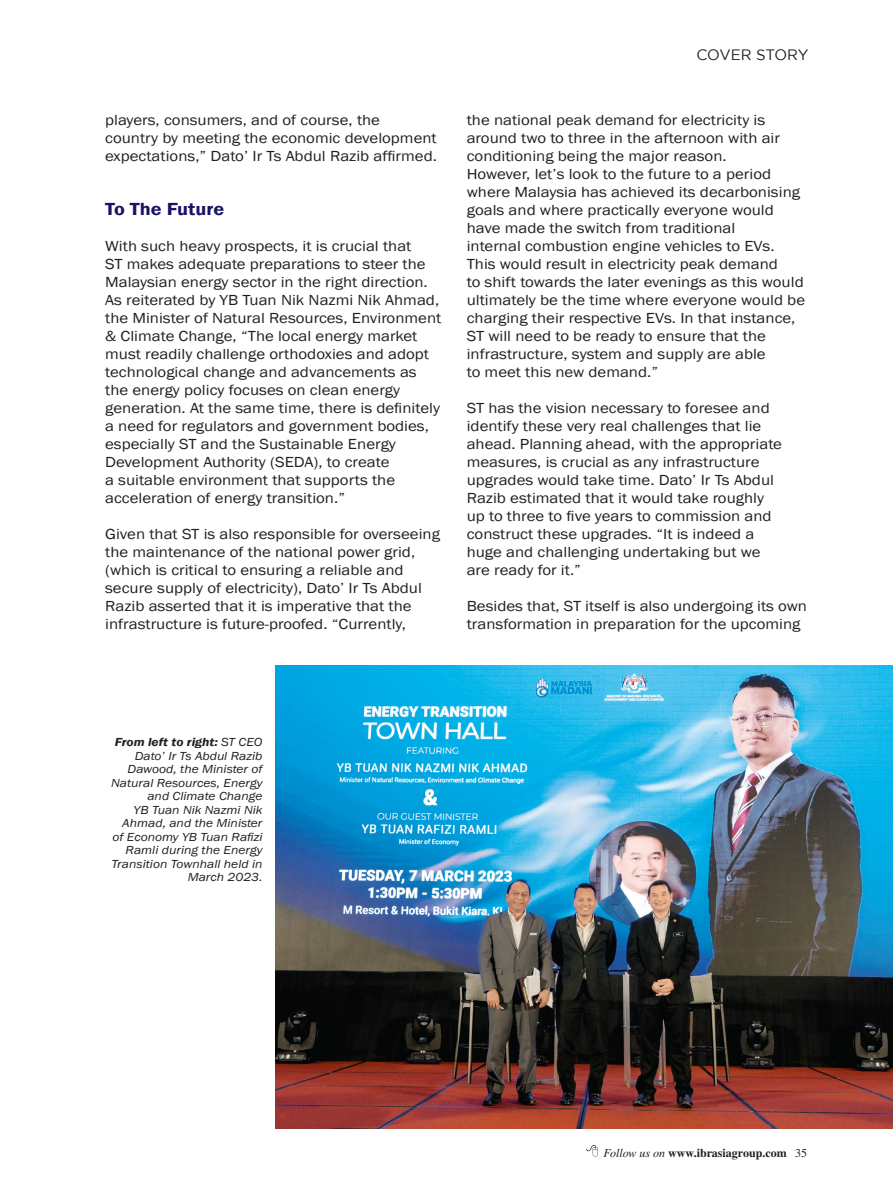
<style>
.page{position:relative;width:893px;height:1192px;background:#fff}
.page>*{position:absolute;margin:0;border:0;box-sizing:border-box;transform-origin:0 0}
.t1{font:600 18px "Franklin Gothic";color:#191364;scale:1.12 1}
.t2{font:15px/18px "Franklin Gothic";color:#231f20;scale:1.12 1}
.t3{font:15px "Gotham";letter-spacing:-.02em;color:#231f20}
.t4{font:italic 12px/13.5px "Franklin Gothic";color:#231f20;text-align:right;scale:1.12 1}
.t5{font:700 12px "STIX General";color:#231f20}
.s1{font-weight:600}
.s2{font-weight:400;font-style:italic}
.s3{font-weight:400}
</style>
<div class="page">
<img style="left:275px;top:665px;width:618px;height:463px">
<svg style="left:586px;top:1145px;width:12px;height:11px"></svg>
<p class="t2" style="left:105px;top:111px;width:298px">players, consumers, and of course, the<br>country by meeting the economic development expectations,” Dato’ Ir Ts Abdul Razib affirmed.</p>
<p class="t1" style="left:105px;top:198px;width:108px">To The Future</p>
<p class="t2" style="left:105px;top:237px;width:302px">With such heavy prospects, it is crucial that<br>ST makes adequate preparations to steer the Malaysian energy sector in the right direction.<br>As reiterated by YB Tuan Nik Nazmi Nik Ahmad, the Minister of Natural Resources, Environment &amp; Climate Change, “The local energy market must readily challenge orthodoxies and adopt technological change and advancements as the energy policy focuses on clean energy generation. At the same time, there is definitely a need for regulators and government bodies, especially ST and the Sustainable Energy Development Authority (SEDA), to create<br>a suitable environment that supports the acceleration of energy transition.”</p>
<p class="t2" style="left:105px;top:525px;width:300px">Given that ST is also responsible for overseeing the maintenance of the national power grid, (which is critical to ensuring a reliable and secure supply of electricity), Dato’ Ir Ts Abdul Razib asserted that it is imperative that the infrastructure is future-proofed. “Currently,</p>
<p class="t3" style="left:696px;top:47px;width:113px">COVER STORY</p>
<p class="t2" style="left:467px;top:111px;width:304px">the national peak demand for electricity is around two to three in the afternoon with air conditioning being the major reason.<br>However, let’s look to the future to a period where Malaysia has achieved its decarbonising goals and where practically everyone would have made the switch from traditional<br>internal combustion engine vehicles to EVs.<br>This would result in electricity peak demand<br>to shift towards the later evenings as this would ultimately be the time where everyone would be charging their respective EVs. In that instance, ST will need to be ready to ensure that the infrastructure, system and supply are able<br>to meet this new demand.”</p>
<p class="t2" style="left:467px;top:399px;width:283px">ST has the vision necessary to foresee and identify these very real challenges that lie ahead. Planning ahead, with the appropriate measures, is crucial as any infrastructure upgrades would take time. Dato’ Ir Ts Abdul Razib estimated that it would take roughly up to three to five years to commission and construct these upgrades. “It is indeed a huge and challenging undertaking but we are ready for it.”</p>
<p class="t2" style="left:467px;top:597px;width:305px">Besides that, ST itself is also undergoing its own transformation in preparation for the upcoming</p>
<p class="t4" style="left:111px;top:735px;width:137px"><span class="s1">From left to right:</span> ST CEO<br>Dato’ Ir Ts Abdul Razib<br>Dawood, the Minister of<br>Natural Resources, Energy and Climate Change<br>YB Tuan Nik Nazmi Nik<br>Ahmad, and the Minister of Economy YB Tuan Rafizi<br>Ramli during the Energy<br>Transition Townhall held in<br>March 2023.</p>
<p class="t5" style="left:603px;top:1143px;width:205px"><span class="s2">Follow us on</span> www.ibrasiagroup.com <span class="s3">35</span></p>
</div>
